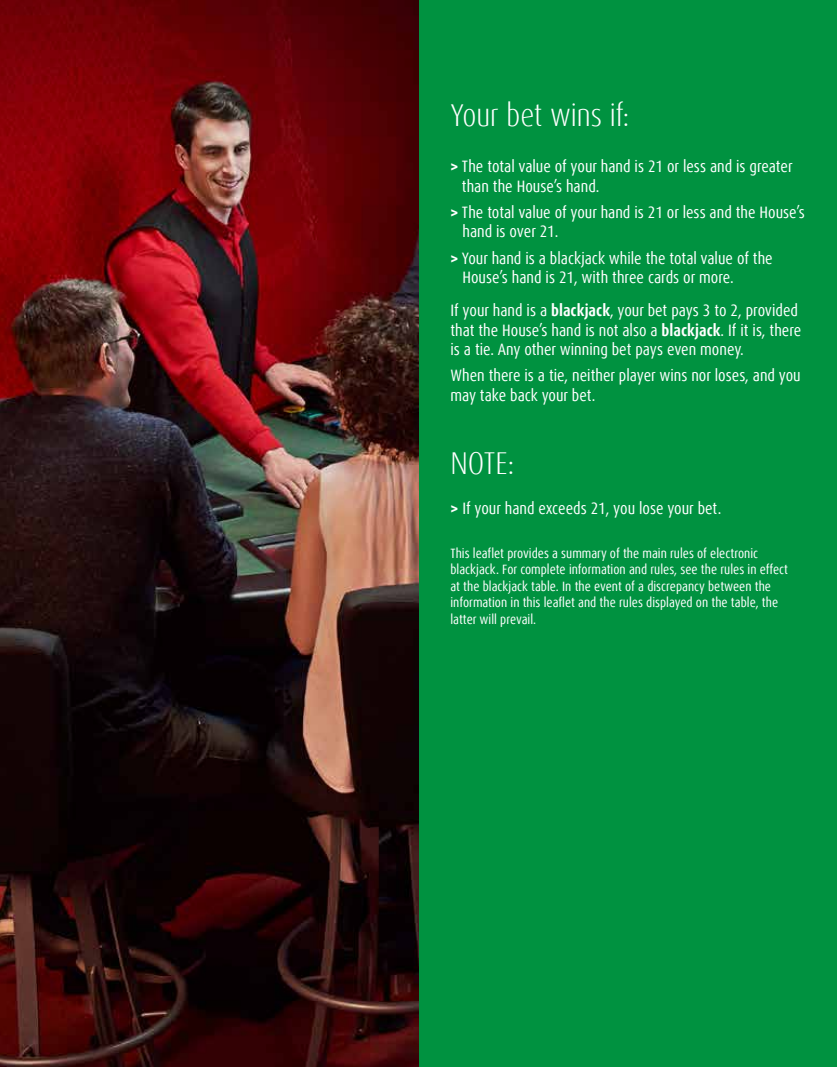
<style>
.page{position:relative;width:837px;height:1067px;background:#fff}
.page>*{position:absolute;margin:0;border:0;box-sizing:border-box;transform-origin:0 0}
.t1{font:300 31.5px "Dax Condensed";letter-spacing:-.005em;color:#fff}
.t2{font:16.5px/19.5px "Dax Condensed";color:#fff}
.t3{font:13.5px/16.5px "Dax Condensed";color:#fff}
.s1{font-weight:800}
.s2{font-weight:700}
</style>
<div class="page">
<div style="left:418px;top:0;width:419px;height:1066px;background:#009240"></div>
<img style="left:0;top:0;width:418px;height:1066px">
<h1 class="t1" style="left:451px;top:97px;width:180px">Your bet wins if:</h1>
<p class="t2" style="left:462px;top:157px;width:332px;text-indent:-11px"><span class="s1">&gt;</span> The total value of your hand is 21 or less and is greater than the House’s hand.</p>
<p class="t2" style="left:462px;top:202px;width:344px;text-indent:-12px"><span class="s1">&gt;</span> The total value of your hand is 21 or less and the House’s hand is over 21.</p>
<p class="t2" style="left:462px;top:248px;width:312px;text-indent:-12px"><span class="s1">&gt;</span> Your hand is a blackjack while the total value of the<br>House’s hand is 21, with three cards or more.</p>
<p class="t2" style="left:451px;top:301px;width:352px">If your hand is a <span class="s2">blackjack</span>, your bet pays 3 to 2, provided that the House’s hand is not also a <span class="s2">blackjack</span>. If it is, there is a tie. Any other winning bet pays even money.</p>
<p class="t2" style="left:451px;top:366px;width:352px">When there is a tie, neither player wins nor loses, and you may take back your bet.</p>
<h1 class="t1" style="left:451px;top:446px;width:65px">NOTE:</h1>
<p class="t2" style="left:451px;top:499px;width:272px"><span class="s1">&gt;</span> If your hand exceeds 21, you lose your bet.</p>
<p class="t3" style="left:451px;top:545px;width:339px">This leaflet provides a summary of the main rules of electronic blackjack. For complete information and rules, see the rules in effect at the blackjack table. In the event of a discrepancy between the information in this leaflet and the rules displayed on the table, the latter will prevail.</p>
</div>
